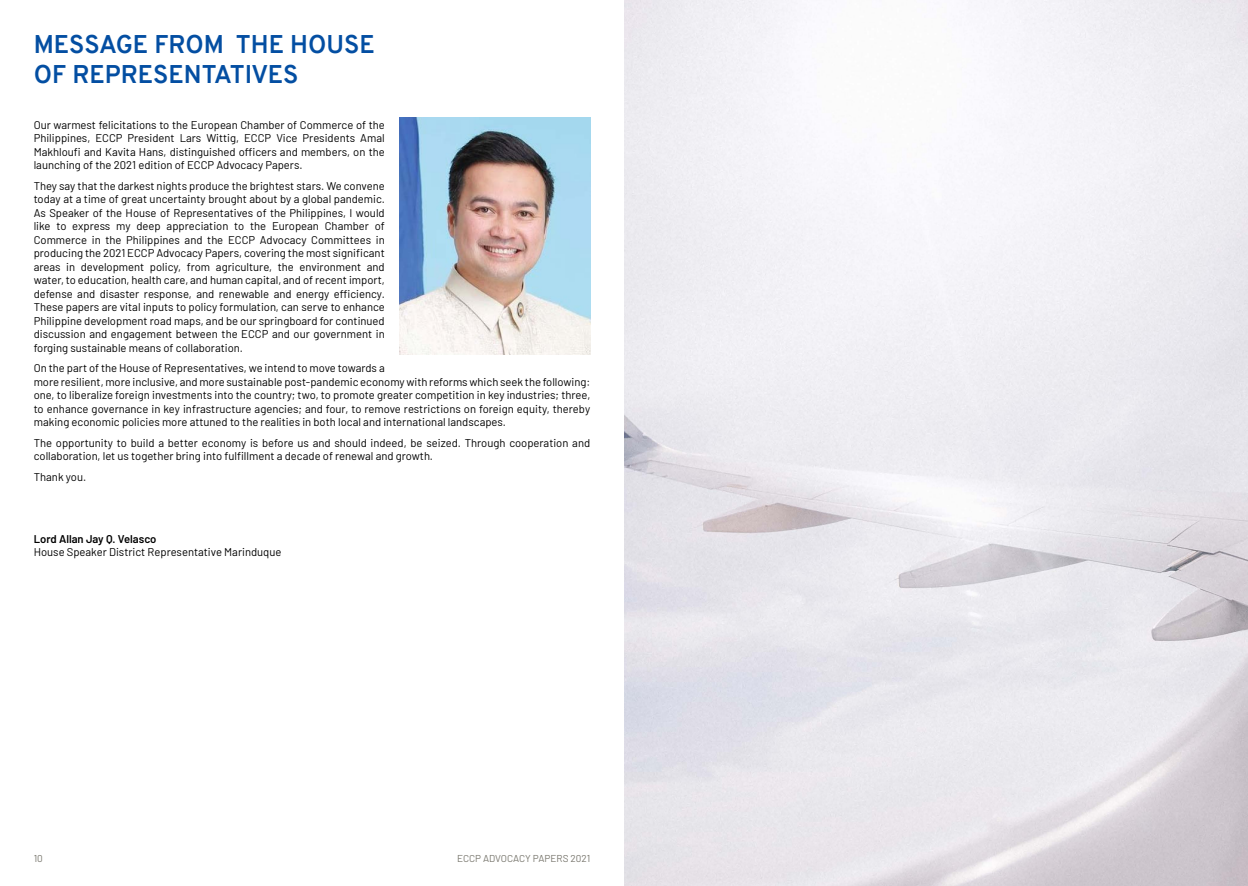
<style>
.page{position:relative;width:1248px;height:886px;background:#fff}
.page>*{position:absolute;margin:0;border:0;box-sizing:border-box;transform-origin:0 0}
.t1{font:700 25px/30px "Overpass";color:#034ea2}
.t2{font:11.25px/13.5px "Barlow";color:#000;text-align:justify}
.t3{font:600 11.25px "Barlow";color:#000}
.t4{font:10px "Barlow";color:#79776e}
</style>
<div class="page">
<img style="left:400px;top:117px;width:190px;height:238px">
<img style="left:624px;top:0;width:623px;height:886px">
<h1 class="t1" style="left:34px;top:29px;width:342px">MESSAGE FROM THE HOUSE<br>OF REPRESENTATIVES</h1>
<p class="t2" style="left:34px;top:117px;width:352px">Our warmest felicitations to the European Chamber of Commerce of the Philippines, ECCP President Lars Wittig, ECCP Vice Presidents Amal Makhloufi and Kavita Hans, distinguished officers and members, on the launching of the 2021 edition of ECCP Advocacy Papers.</p>
<p class="t2" style="left:34px;top:178px;width:352px">They say that the darkest nights produce the brightest stars. We convene today at a time of great uncertainty brought about by a global pandemic.<br>As Speaker of the House of Representatives of the Philippines, I would like to express my deep appreciation to the European Chamber of Commerce in the Philippines and the ECCP Advocacy Committees in producing the 2021 ECCP Advocacy Papers, covering the most significant areas in development policy, from agriculture, the environment and water, to education, health care, and human capital, and of recent import, defense and disaster response, and renewable and energy efficiency.<br>These papers are vital inputs to policy formulation, can serve to enhance Philippine development road maps, and be our springboard for continued discussion and engagement between the ECCP and our government in forging sustainable means of collaboration.</p>
<p class="t2" style="left:34px;top:360px;width:558px;text-align:left">On the part of the House of Representatives, we intend to move towards a<br>more resilient, more inclusive, and more sustainable post-pandemic economy with reforms which seek the following: one, to liberalize foreign investments into the country; two, to promote greater competition in key industries; three, to enhance governance in key infrastructure agencies; and four, to remove restrictions on foreign equity, thereby making economic policies more attuned to the realities in both local and international landscapes.</p>
<p class="t2" style="left:34px;top:435px;width:558px">The opportunity to build a better economy is before us and should indeed, be seized. Through cooperation and collaboration, let us together bring into fulfillment a decade of renewal and growth.</p>
<p class="t2" style="left:34px;top:469px;width:54px">Thank you.</p>
<p class="t3" style="left:34px;top:530px;width:124px">Lord Allan Jay Q. Velasco</p>
<p class="t2" style="left:34px;top:544px;width:249px">House Speaker District Representative Marinduque</p>
<p class="t4" style="left:34px;top:851px;width:11px">10</p>
<p class="t4" style="left:457px;top:851px;width:135px">ECCP ADVOCACY PAPERS 2021</p>
</div>
